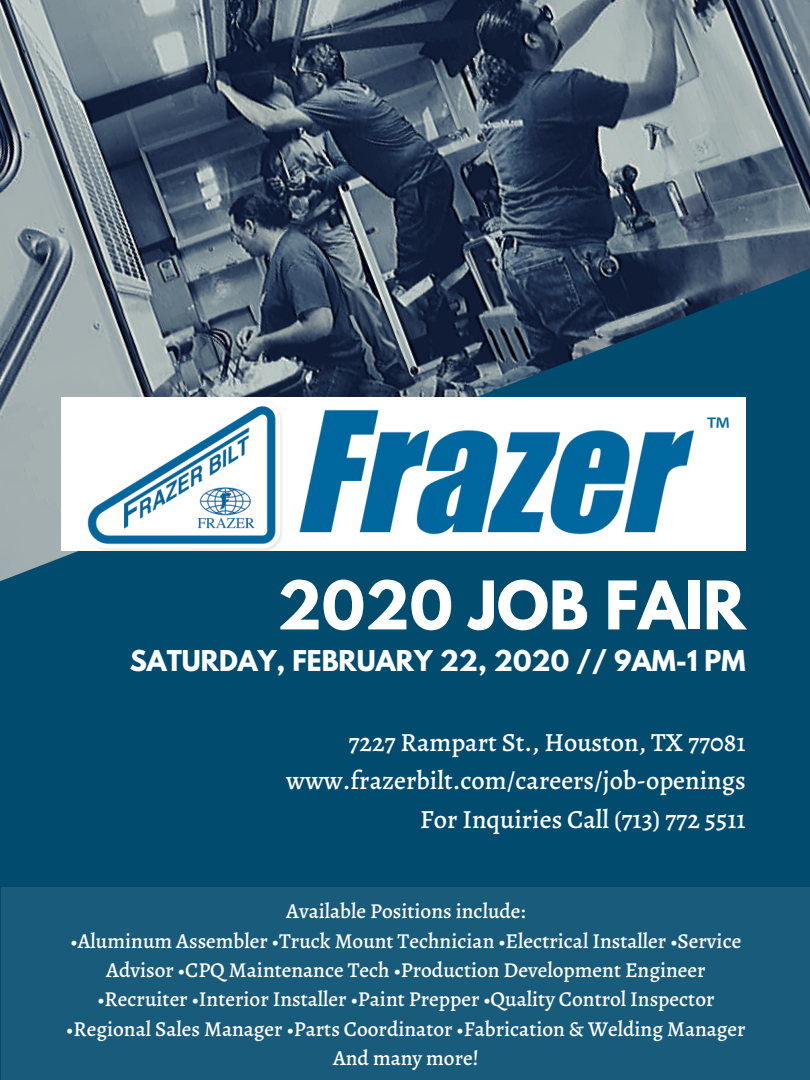
<style>
.page{position:relative;width:810px;height:1080px;background:#004b6e}
.page>*{position:absolute;margin:0;border:0;box-sizing:border-box;transform-origin:0 0}
.t1{font:700 59.38px "League Spartan";color:#fff}
.t2{font:500 26.25px/38.5px "Alegreya";color:#fff;text-align:right}
.t3{font:700 25.44px "League Spartan";color:#fff}
.t4{font:500 21.25px/29.4px "Alegreya";color:#fff;text-align:center}
</style>
<div class="page">
<img style="left:0;top:0;width:810px;height:581px">
<div style="left:2px;top:887px;width:808px;height:193px;background:#185b7b"></div>
<img style="left:62px;top:397px;width:684px;height:153px">
<h1 class="t1" style="left:277px;top:576px;width:470px">2020 JOB FAIR</h1>
<p class="t3" style="left:130px;top:648px;width:618px">SATURDAY, FEBRUARY 22, 2020 // 9AM-1 PM</p>
<p class="t2" style="left:286px;top:723px;width:461px">7227 Rampart St., Houston, TX 77081 www.frazerbilt.com/careers/job-openings<br>For Inquiries Call (713) 772 5511</p>
<p class="t4" style="left:286px;top:896px;width:241px">Available Positions include:</p>
<p class="t4" style="left:70px;top:926px;width:672px">•Aluminum Assembler •Truck Mount Technician •Electrical Installer •Service<br>Advisor •CPQ Maintenance Tech •Production Development Engineer</p>
<p class="t4" style="left:97px;top:984px;width:619px">•Recruiter •Interior Installer •Paint Prepper •Quality Control Inspector</p>
<p class="t4" style="left:66px;top:1014px;width:681px">•Regional Sales Manager •Parts Coordinator •Fabrication &amp; Welding Manager<br>And many more!</p>
</div>
